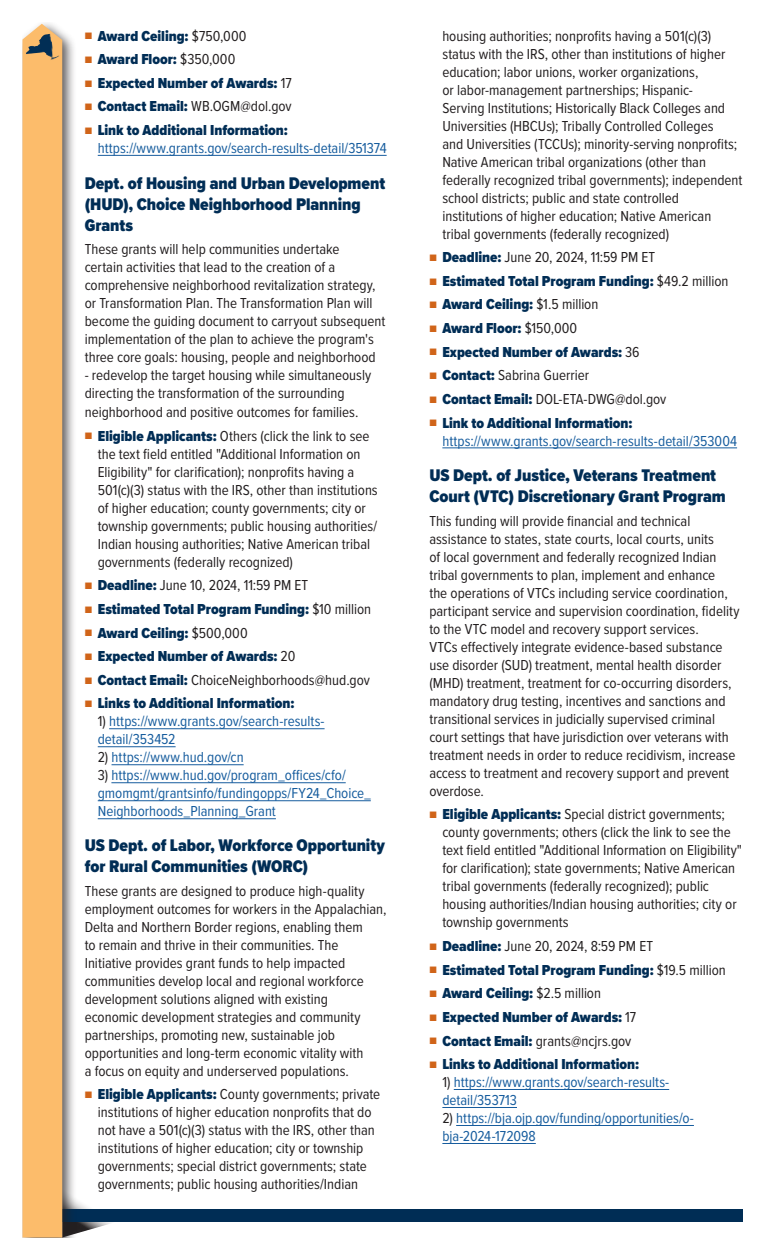
<style>
.page{position:relative;width:765px;height:1260px;background:#fff}
.page>*{position:absolute;margin:0;border:0;box-sizing:border-box;transform-origin:0 0}
.t1{font:900 17.5px/21px "Proxima Nova Cond";color:#002d55}
.t2{font:15px/18px "Proxima Nova Cond";color:#231f20}
.t3{font:15px/18px "Proxima Nova Cond";color:#175d9e}
.t4{font:900 15px "Proxima Nova Cond";color:#002d55}
.s1{font-weight:400;font-size:11.25px;color:#d06419}
.s2{font-weight:400;color:#231f20}
.s3{font-size:11.25px;color:#d06419}
.s4{font-weight:900;color:#002d55}
.s5{color:#231f20}
</style>
<div class="page">
<svg style="left:77px;top:1201px;width:43px;height:33px"></svg>
<div style="left:37px;top:1210px;width:705px;height:12px;background:#002d55"></div>
<div style="left:22px;top:22px;width:55px;height:1216px;background:#231f20;opacity:.75"></div>
<svg style="left:22px;top:24px;width:40px;height:1213px;background:#f9bd71"></svg>
<svg style="left:41px;top:34px;width:9px;height:4px"></svg>
<hr style="left:98px;top:155px;width:289px;height:1px;background:#175d9e">
<hr style="left:109px;top:728px;width:216px;height:1px;background:#175d9e">
<hr style="left:98px;top:746px;width:78px;height:1px;background:#175d9e">
<hr style="left:112px;top:764px;width:132px;height:1px;background:#175d9e">
<hr style="left:111px;top:782px;width:235px;height:1px;background:#175d9e">
<hr style="left:98px;top:800px;width:273px;height:1px;background:#175d9e">
<hr style="left:98px;top:818px;width:178px;height:1px;background:#175d9e">
<hr style="left:442px;top:447px;width:295px;height:1px;background:#175d9e">
<hr style="left:454px;top:1089px;width:215px;height:1px;background:#175d9e">
<hr style="left:442px;top:1107px;width:75px;height:1px;background:#175d9e">
<hr style="left:456px;top:1125px;width:238px;height:1px;background:#175d9e">
<hr style="left:442px;top:1143px;width:94px;height:1px;background:#175d9e">
<p class="t4" style="left:85px;top:24px;width:163px"><span class="s1">■</span> Award Ceiling: <span class="s2">$750,000</span></p>
<p class="t4" style="left:85px;top:48px;width:152px"><span class="s1">■</span> Award Floor: <span class="s2">$350,000</span></p>
<p class="t4" style="left:85px;top:72px;width:209px"><span class="s1">■</span> Expected Number of Awards: <span class="s2">17</span></p>
<p class="t2" style="left:85px;top:97px;width:209px"><span class="s3">■</span> <span class="s4">Contact Email:</span> WB.OGM@dol.gov</p>
<p class="t3" style="left:98px;top:120px;width:290px;text-indent:-13px"><span class="s3">■</span> <span class="s4">Link to Additional Information: </span>https://www.grants.gov/search-results-detail/351374</p>
<p class="t1" style="left:85px;top:172px;width:302px">Dept. of Housing and Urban Development (HUD), Choice Neighborhood Planning<br>Grants</p>
<p class="t2" style="left:85px;top:240px;width:302px">These grants will help communities undertake<br>certain activities that lead to the creation of a comprehensive neighborhood revitalization strategy, or Transformation Plan. The Transformation Plan will become the guiding document to carryout subsequent implementation of the plan to achieve the program's three core goals: housing, people and neighborhood</p>
<p class="t2" style="left:85px;top:365px;width:288px;line-height:18.4px">- redevelop the target housing while simultaneously directing the transformation of the surrounding neighborhood and positive outcomes for families.</p>
<p class="t2" style="left:98px;top:426px;width:282px;text-indent:-13px"><span class="s3">■</span> <span class="s4">Eligible Applicants:</span> Others (click the link to see the text field entitled "Additional Information on Eligibility" for clarification); nonprofits having a 501(c)(3) status with the IRS, other than institutions of higher education; county governments; city or township governments; public housing authorities/ Indian housing authorities; Native American tribal governments (federally recognized)</p>
<p class="t2" style="left:85px;top:576px;width:225px"><span class="s3">■</span> <span class="s4">Deadline:</span> June 10, 2024, 11:59 PM ET</p>
<p class="t4" style="left:85px;top:598px;width:288px"><span class="s1">■</span> Estimated Total Program Funding: <span class="s2">$10 million</span></p>
<p class="t4" style="left:85px;top:621px;width:164px"><span class="s1">■</span> Award Ceiling: <span class="s2">$500,000</span></p>
<p class="t4" style="left:85px;top:645px;width:212px"><span class="s1">■</span> Expected Number of Awards: <span class="s2">20</span></p>
<p class="t2" style="left:85px;top:670px;width:287px"><span class="s3">■</span> <span class="s4">Contact Email:</span> ChoiceNeighborhoods@hud.gov</p>
<p class="t4" style="left:85px;top:692px;width:211px"><span class="s1">■</span> Links to Additional Information:</p>
<p class="t3" style="left:98px;top:712px;width:228px"><span class="s5">1)</span> https://www.grants.gov/search-results&shy;detail/353452</p>
<p class="t3" style="left:98px;top:748px;width:147px"><span class="s5">2)</span> https://www.hud.gov/cn</p>
<p class="t3" style="left:98px;top:766px;width:275px"><span class="s5">3)</span> https://www.hud.gov/program_offices/cfo/ gmomgmt/grantsinfo/fundingopps/FY24_Choice_<br>Neighborhoods_Planning_Grant</p>
<p class="t1" style="left:85px;top:834px;width:302px">US Dept. of Labor, Workforce Opportunity for Rural Communities (WORC)</p>
<p class="t2" style="left:85px;top:881px;width:303px">These grants are designed to produce high-quality employment outcomes for workers in the Appalachian, Delta and Northern Border regions, enabling them<br>to remain and thrive in their communities. The Initiative provides grant funds to help impacted communities develop local and regional workforce development solutions aligned with existing<br>economic development strategies and community partnerships, promoting new, sustainable job opportunities and long-term economic vitality with<br>a focus on equity and underserved populations.</p>
<p class="t2" style="left:98px;top:1085px;width:284px;text-indent:-13px"><span class="s3">■</span> <span class="s4">Eligible Applicants:</span> County governments; private institutions of higher education nonprofits that do not have a 501(c)(3) status with the IRS, other than institutions of higher education; city or township governments; special district governments; state governments; public housing authorities/Indian</p>
<p class="t2" style="left:442px;top:26px;width:302px">housing authorities; nonprofits having a 501(c)(3) status with the IRS, other than institutions of higher education; labor unions, worker organizations,<br>or labor-management partnerships; Hispanic-<br>Serving Institutions; Historically Black Colleges and Universities (HBCUs); Tribally Controlled Colleges<br>and Universities (TCCUs); minority-serving nonprofits; Native American tribal organizations (other than federally recognized tribal governments); independent school districts; public and state controlled institutions of higher education; Native American tribal governments (federally recognized)</p>
<p class="t2" style="left:429px;top:248px;width:227px"><span class="s3">■</span> <span class="s4">Deadline:</span> June 20, 2024, 11:59 PM ET</p>
<p class="t4" style="left:429px;top:270px;width:301px"><span class="s1">■</span> Estimated Total Program Funding: <span class="s2">$49.2 million</span></p>
<p class="t4" style="left:429px;top:293px;width:171px"><span class="s1">■</span> Award Ceiling: <span class="s2">$1.5 million</span></p>
<p class="t4" style="left:429px;top:317px;width:149px"><span class="s1">■</span> Award Floor: <span class="s2">$150,000</span></p>
<p class="t4" style="left:429px;top:341px;width:212px"><span class="s1">■</span> Expected Number of Awards: <span class="s2">36</span></p>
<p class="t2" style="left:429px;top:366px;width:161px"><span class="s3">■</span> <span class="s4">Contact:</span> Sabrina Guerrier</p>
<p class="t2" style="left:429px;top:389px;width:239px"><span class="s3">■</span> <span class="s4">Contact Email:</span> DOL-ETA-DWG@dol.gov</p>
<p class="t3" style="left:442px;top:413px;width:296px;text-indent:-13px"><span class="s3">■</span> <span class="s4">Link to Additional Information: </span>https://www.grants.gov/search-results-detail/353004</p>
<p class="t1" style="left:429px;top:465px;width:298px">US Dept. of Justice, Veterans Treatment<br>Court (VTC) Discretionary Grant Program</p>
<p class="t2" style="left:429px;top:511px;width:312px">This funding will provide financial and technical assistance to states, state courts, local courts, units<br>of local government and federally recognized Indian tribal governments to plan, implement and enhance<br>the operations of VTCs including service coordination, participant service and supervision coordination, fidelity to the VTC model and recovery support services.<br>VTCs effectively integrate evidence-based substance use disorder (SUD) treatment, mental health disorder (MHD) treatment, treatment for co-occurring disorders, mandatory drug testing, incentives and sanctions and transitional services in judicially supervised criminal court settings that have jurisdiction over veterans with treatment needs in order to reduce recidivism, increase access to treatment and recovery support and prevent overdose.</p>
<p class="t2" style="left:442px;top:805px;width:301px;text-indent:-13px"><span class="s3">■</span> <span class="s4">Eligible Applicants:</span> Special district governments; county governments; others (click the link to see the text field entitled "Additional Information on Eligibility" for clarification); state governments; Native American tribal governments (federally recognized); public housing authorities/Indian housing authorities; city or township governments</p>
<p class="t2" style="left:429px;top:936px;width:225px"><span class="s3">■</span> <span class="s4">Deadline:</span> June 20, 2024, 8:59 PM ET</p>
<p class="t4" style="left:429px;top:959px;width:298px"><span class="s1">■</span> Estimated Total Program Funding: <span class="s2">$19.5 million</span></p>
<p class="t4" style="left:429px;top:982px;width:173px"><span class="s1">■</span> Award Ceiling: <span class="s2">$2.5 million</span></p>
<p class="t4" style="left:429px;top:1006px;width:208px"><span class="s1">■</span> Expected Number of Awards: <span class="s2">17</span></p>
<p class="t2" style="left:429px;top:1031px;width:204px"><span class="s3">■</span> <span class="s4">Contact Email:</span> grants@ncjrs.gov</p>
<p class="t4" style="left:429px;top:1053px;width:211px"><span class="s1">■</span> Links to Additional Information:</p>
<p class="t3" style="left:442px;top:1073px;width:228px"><span class="s5">1)</span> https://www.grants.gov/search-results&shy;detail/353713</p>
<p class="t3" style="left:442px;top:1109px;width:253px"><span class="s5">2)</span> https://bja.ojp.gov/funding/opportunities/o&shy;bja-2024-172098</p>
</div>
